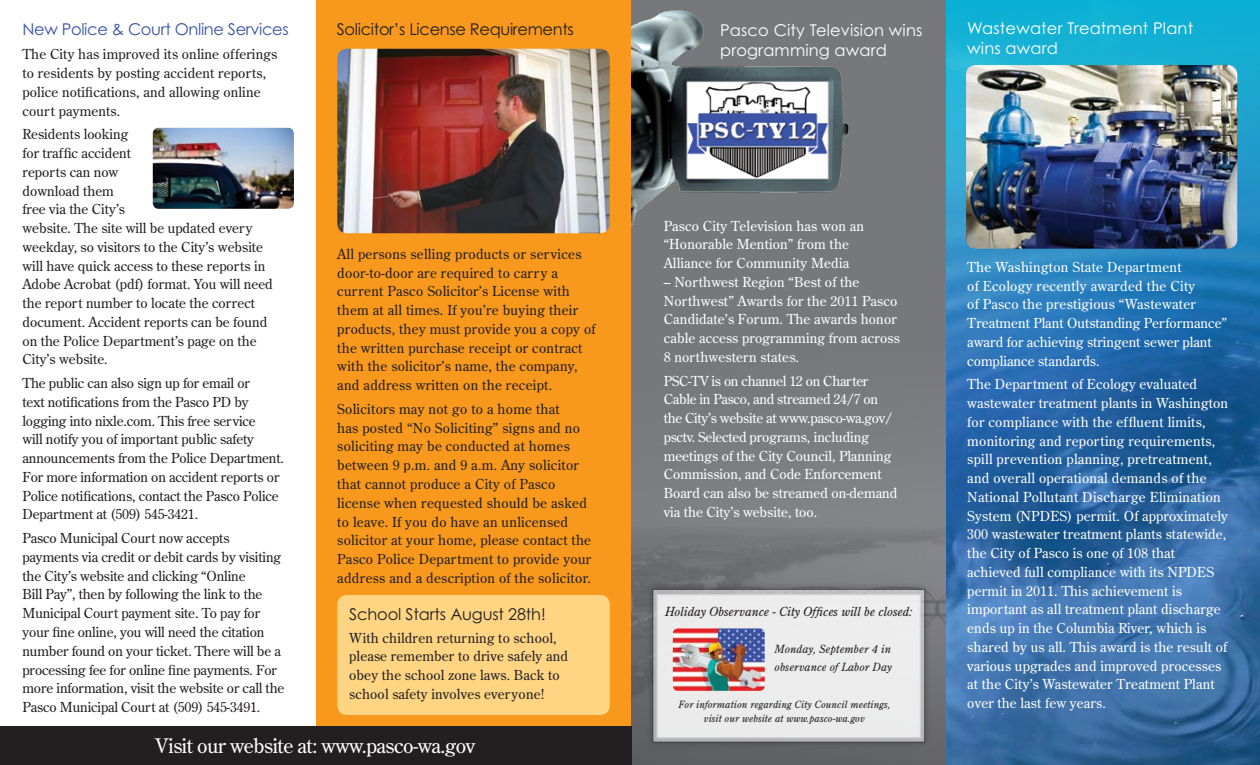
<style>
.page{position:relative;width:1260px;height:765px;background:#fff}
.page>*{position:absolute;margin:0;border:0;box-sizing:border-box;transform-origin:0 0}
.t1{font:20px "Century Old Style Std";letter-spacing:-.02em;color:#fff}
.t2{font:16.25px/20px "Century Gothic";letter-spacing:.01em;color:#fff}
.t3{font:16.25px "Century Gothic";letter-spacing:-.02em;color:#231f20}
.t4{font:16.25px "Century Gothic";letter-spacing:-.02em;color:#3a53a4}
.t5{font:13.75px/18.8px "Century Old Style Std";letter-spacing:.01em;color:#fff}
.t6{font:13.75px/18.8px "Century Old Style Std";color:#231f20}
.t7{font:13.75px/18.8px "Century Old Style Std";letter-spacing:.02em;color:#231f20}
.t8{font:italic 12.5px "Century Old Style Std";color:#231f20}
.t9{font:italic 11.25px/17.5px "Century Old Style Std";letter-spacing:.01em;color:#231f20}
.t10{font:italic 10px/13.8px "Century Old Style Std";letter-spacing:.01em;color:#231f20;text-align:center}
</style>
<div class="page">
<div style="left:631px;top:0;width:315px;height:765px;background:#77787b"></div>
<img style="left:631px;top:477px;width:315px;height:288px">
<div style="left:316px;top:0;width:315px;height:765px;background:#f8991d"></div>
<div style="left:0;top:727px;width:631px;height:38px;background:#231f20"></div>
<img style="left:337px;top:49px;width:273px;height:184px">
<div style="left:337px;top:595px;width:273px;height:120px;background:#ffd584;border-radius:10px"></div>
<img style="left:153px;top:128px;width:141px;height:81px">
<img style="left:631px;top:10px;width:218px;height:217px">
<img style="left:946px;top:0;width:314px;height:765px">
<img style="left:966px;top:65px;width:271px;height:184px">
<div style="left:646px;top:582px;width:286px;height:167px;background:#231f20;opacity:.75"></div>
<div style="left:653px;top:589px;width:272px;height:153px;background:#bbbcbd"></div>
<div style="left:652px;top:589px;width:273px;height:153px;border:1px solid #231f20"></div>
<div style="left:657px;top:594px;width:264px;height:144px;background:#ececec;border:1px solid #dcddde"></div>
<img style="left:673px;top:628px;width:92px;height:63px">
<p class="t4" style="left:23px;top:19px;width:268px">New Police &amp; Court Online Services</p>
<p class="t3" style="left:337px;top:19px;width:239px">Solicitor’s License Requirements</p>
<p class="t2" style="left:720px;top:20px;width:204px">Pasco City Television wins programming award</p>
<p class="t6" style="left:22px;top:45px;width:256px">The City has improved its online offerings to residents by posting accident reports, police notifications, and allowing online court payments.</p>
<p class="t6" style="left:22px;top:125px;width:252px">Residents looking<br>for traffic accident<br>reports can now<br>download them<br>free via the City’s<br>website. The site will be updated every weekday, so visitors to the City’s website will have quick access to these reports in<br>Adobe Acrobat (pdf) format. You will need the report number to locate the correct document. Accident reports can be found on the Police Department’s page on the<br>City’s website.</p>
<p class="t6" style="left:22px;top:374px;width:263px">The public can also sign up for email or<br>text notifications from the Pasco PD by logging into nixle.com. This free service<br>will notify you of important public safety announcements from the Police Department.<br>For more information on accident reports or Police notifications, contact the Pasco Police Department at (509) 545-3421.</p>
<p class="t6" style="left:22px;top:529px;width:263px">Pasco Municipal Court now accepts payments via credit or debit cards by visiting the City’s website and clicking “Online<br>Bill Pay”, then by following the link to the Municipal Court payment site. To pay for your fine online, you will need the citation number found on your ticket. There will be a processing fee for online fine payments. For more information, visit the website or call the Pasco Municipal Court at (509) 545-3491.</p>
<p class="t5" style="left:664px;top:216px;width:202px">Pasco City Television has won an “Honorable Mention” from the<br>Alliance for Community Media</p>
<p class="t5" style="left:664px;top:272px;width:238px">– Northwest Region “Best of the Northwest” Awards for the 2011 Pasco Candidate’s Forum. The awards honor cable access programming from across 8 northwestern states.</p>
<p class="t5" style="left:664px;top:371px;width:235px">PSC-TV is on channel 12 on Charter Cable in Pasco, and streamed 24/7 on the City’s website at www.pasco-wa.gov/ psctv. Selected programs, including meetings of the City Council, Planning Commission, and Code Enforcement Board can also be streamed on-demand via the City’s website, too.</p>
<p class="t7" style="left:337px;top:244px;width:260px">All persons selling products or services door-to-door are required to carry a current Pasco Solicitor’s License with them at all times. If you’re buying their products, they must provide you a copy of the written purchase receipt or contract with the solicitor’s name, the company, and address written on the receipt.</p>
<p class="t7" style="left:337px;top:399px;width:256px">Solicitors may not go to a home that<br>has posted “No Soliciting” signs and no soliciting may be conducted at homes between 9 p.m. and 9 a.m. Any solicitor that cannot produce a City of Pasco license when requested should be asked to leave. If you do have an unlicensed solicitor at your home, please contact the Pasco Police Department to provide your address and a description of the solicitor.</p>
<p class="t8" style="left:665px;top:604px;width:249px">Holiday Observance - City Offices will be closed:</p>
<p class="t9" style="left:775px;top:640px;width:119px">Monday, September 4 in observance of Labor Day</p>
<p class="t10" style="left:678px;top:697px;width:213px">For information regarding City Council meetings, visit our website at www.pasco-wa.gov</p>
<p class="t3" style="left:349px;top:604px;width:198px">School Starts August 28th!</p>
<p class="t6" style="left:349px;top:628px;width:220px">With children returning to school, please remember to drive safely and obey the school zone laws. Back to school safety involves everyone!</p>
<h1 class="t1" style="left:155px;top:733px;width:322px">Visit our website at: www.pasco-wa.gov</h1>
<p class="t2" style="left:967px;top:18px;width:227px">Wastewater Treatment Plant wins award</p>
<p class="t5" style="left:967px;top:257px;width:261px">The Washington State Department<br>of Ecology recently awarded the City<br>of Pasco the prestigious “Wastewater Treatment Plant Outstanding Performance” award for achieving stringent sewer plant compliance standards.</p>
<p class="t5" style="left:967px;top:375px;width:262px">The Department of Ecology evaluated wastewater treatment plants in Washington for compliance with the effluent limits, monitoring and reporting requirements, spill prevention planning, pretreatment, and overall operational demands of the National Pollutant Discharge Elimination System (NPDES) permit. Of approximately 300 wastewater treatment plants statewide, the City of Pasco is one of 108 that achieved full compliance with its NPDES permit in 2011. This achievement is important as all treatment plant discharge ends up in the Columbia River, which is shared by us all. This award is the result of various upgrades and improved processes at the City’s Wastewater Treatment Plant over the last few years.</p>
</div>
